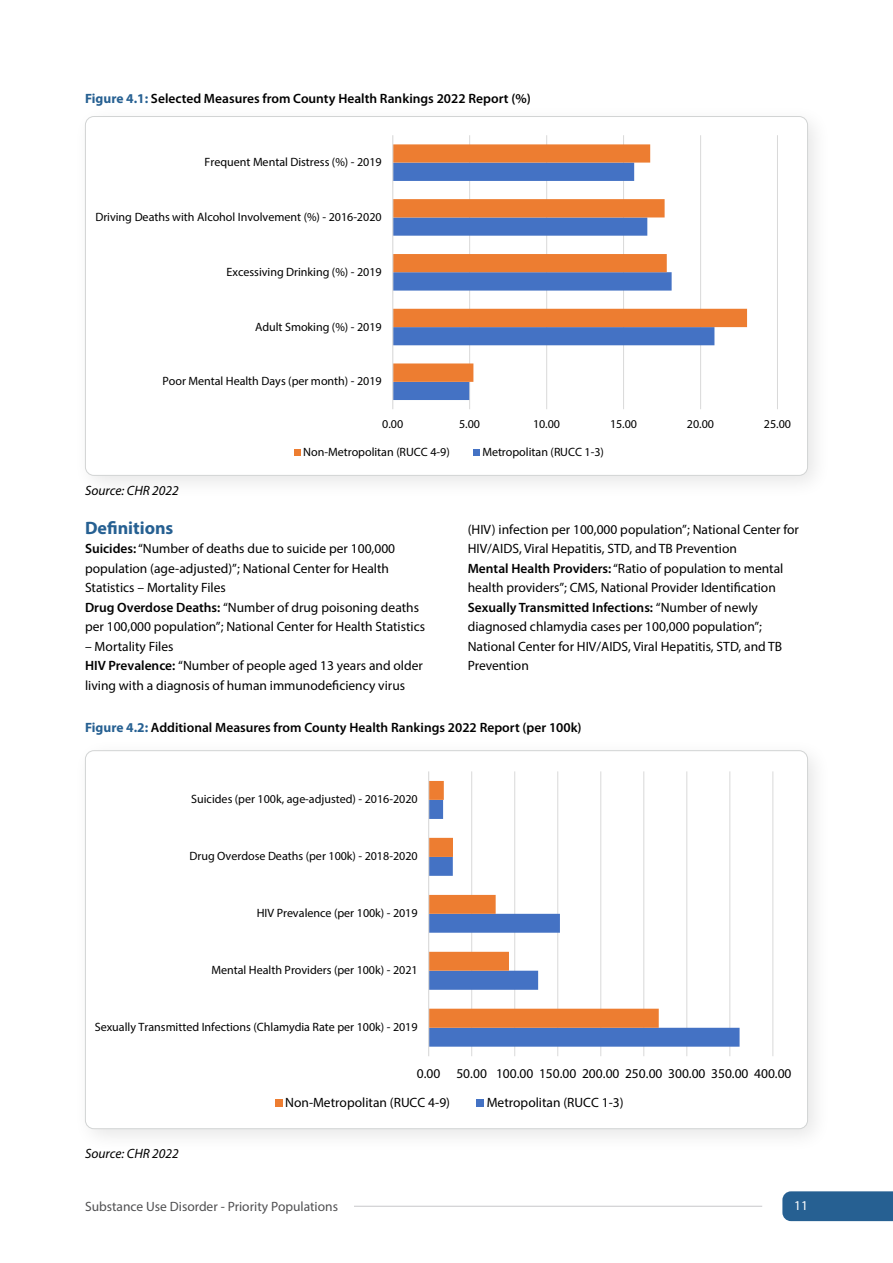
<style>
.page{position:relative;width:893px;height:1263px;background:#fff}
.page>*{position:absolute;margin:0;border:0;box-sizing:border-box;transform-origin:0 0}
.t1{font:700 18px "Myriad Pro";color:#266092}
.BodyText{font:13.5px/19.5px "Myriad Pro";color:#000}
.t2{font:600 13.5px "Myriad Pro";color:#000}
.t3{font:13.5px "Myriad Pro";color:#505052}
.BodyText-2{font:italic 13.5px "Myriad Pro";color:#000}
.t4{font:13.5px "Myriad Pro";color:#fff}
.t5{font:12px "Myriad Pro";letter-spacing:-.005em;color:#000}
.s1{font-weight:700;color:#266092}
.s2{font-weight:600}
</style>
<div class="page">
<div style="left:72px;top:737px;width:761px;height:417px;background:#000;opacity:.1"></div>
<svg style="left:85px;top:755px;width:721px;height:370px"></svg>
<hr style="left:471px;top:771px;width:1px;height:285px;background:#d9d9d9">
<hr style="left:514px;top:771px;width:1px;height:285px;background:#d9d9d9">
<hr style="left:557px;top:771px;width:1px;height:285px;background:#d9d9d9">
<hr style="left:600px;top:771px;width:1px;height:285px;background:#d9d9d9">
<hr style="left:643px;top:771px;width:1px;height:285px;background:#d9d9d9">
<hr style="left:686px;top:771px;width:1px;height:285px;background:#d9d9d9">
<hr style="left:729px;top:771px;width:1px;height:285px;background:#d9d9d9">
<hr style="left:772px;top:771px;width:1px;height:285px;background:#d9d9d9">
<svg style="left:429px;top:800px;width:311px;height:247px"></svg>
<svg style="left:429px;top:781px;width:230px;height:247px"></svg>
<hr style="left:428px;top:771px;width:1px;height:285px;background:#d9d9d9">
<div style="left:275px;top:1099px;width:7px;height:8px;background:#ed7d31"></div>
<div style="left:476px;top:1099px;width:8px;height:8px;background:#4472c4"></div>
<div style="left:72px;top:103px;width:761px;height:398px;background:#000;opacity:.1"></div>
<svg style="left:86px;top:119px;width:721px;height:354px"></svg>
<hr style="left:469px;top:135px;width:1px;height:274px;background:#d9d9d9">
<hr style="left:546px;top:135px;width:1px;height:274px;background:#d9d9d9">
<hr style="left:623px;top:135px;width:1px;height:274px;background:#d9d9d9">
<hr style="left:700px;top:135px;width:1px;height:274px;background:#d9d9d9">
<hr style="left:777px;top:135px;width:1px;height:274px;background:#d9d9d9">
<svg style="left:393px;top:382px;width:321px;height:18px"></svg>
<svg style="left:393px;top:144px;width:354px;height:238px"></svg>
<hr style="left:392px;top:135px;width:1px;height:274px;background:#d9d9d9">
<div style="left:294px;top:449px;width:7px;height:7px;background:#ed7d31"></div>
<div style="left:473px;top:449px;width:7px;height:7px;background:#4472c4"></div>
<div style="left:782px;top:1191px;width:111px;height:30px;background:#266092"></div>
<hr style="left:354px;top:1206px;width:408px;height:1px;background:#c7c8ca">
<p class="t2" style="left:85px;top:90px;width:447px"><span class="s1">Figure 4.1:</span> Selected Measures from County Health Rankings 2022 Report (%)</p>
<p class="t5" style="left:205px;top:155px;width:178px">Frequent Mental Distress (%) - 2019</p>
<p class="t5" style="left:95px;top:210px;width:288px">Driving Deaths with Alcohol Involvement (%) - 2016-2020</p>
<p class="t5" style="left:227px;top:264px;width:157px">Excessiving Drinking (%) - 2019</p>
<p class="t5" style="left:255px;top:319px;width:128px">Adult Smoking (%) - 2019</p>
<p class="t5" style="left:162px;top:374px;width:221px">Poor Mental Health Days (per month) - 2019</p>
<p class="t5" style="left:382px;top:417px;width:22px">0.00</p>
<p class="t5" style="left:459px;top:417px;width:22px">5.00</p>
<p class="t5" style="left:533px;top:417px;width:29px">10.00</p>
<p class="t5" style="left:610px;top:417px;width:29px">15.00</p>
<p class="t5" style="left:687px;top:417px;width:29px">20.00</p>
<p class="t5" style="left:764px;top:417px;width:29px">25.00</p>
<p class="BodyText-2" style="left:85px;top:482px;width:95px">Source: CHR 2022</p>
<p class="t5" style="left:303px;top:445px;width:148px">Non-Metropolitan (RUCC 4-9)</p>
<p class="t5" style="left:482px;top:445px;width:123px">Metropolitan (RUCC 1-3)</p>
<p class="t1" style="left:85px;top:516px;width:90px">Definitions</p>
<p class="BodyText" style="left:85px;top:539px;width:312px"><span class="s2">Suicides:</span> “Number of deaths due to suicide per 100,000 population (age-adjusted)”; National Center for Health<br>Statistics – Mortality Files</p>
<p class="BodyText" style="left:85px;top:597px;width:342px"><span class="s2">Drug Overdose Deaths:</span> “Number of drug poisoning deaths per 100,000 population”; National Center for Health Statistics</p>
<p class="BodyText" style="left:85px;top:636px;width:90px">– Mortality Files</p>
<p class="BodyText" style="left:85px;top:656px;width:339px"><span class="s2">HIV Prevalence:</span> “Number of people aged 13 years and older living with a diagnosis of human immunodeficiency virus</p>
<p class="BodyText" style="left:468px;top:519px;width:333px">(HIV) infection per 100,000 population”; National Center for<br>HIV/AIDS, Viral Hepatitis, STD, and TB Prevention</p>
<p class="BodyText" style="left:468px;top:558px;width:317px"><span class="s2">Mental Health Providers:</span> “Ratio of population to mental health providers”; CMS, National Provider Identification</p>
<p class="BodyText" style="left:468px;top:597px;width:316px"><span class="s2">Sexually Transmitted Infections:</span> “Number of newly diagnosed chlamydia cases per 100,000 population”; National Center for HIV/AIDS, Viral Hepatitis, STD, and TB Prevention</p>
<p class="t2" style="left:85px;top:719px;width:498px"><span class="s1">Figure 4.2:</span> Additional Measures from County Health Rankings 2022 Report (per 100k)</p>
<p class="t5" style="left:191px;top:792px;width:228px">Suicides (per 100k, age-adjusted) - 2016-2020</p>
<p class="t5" style="left:190px;top:849px;width:230px">Drug Overdose Deaths (per 100k) - 2018-2020</p>
<p class="t5" style="left:257px;top:906px;width:162px">HIV Prevalence (per 100k) - 2019</p>
<p class="t5" style="left:211px;top:963px;width:208px">Mental Health Providers (per 100k) - 2021</p>
<p class="t5" style="left:95px;top:1020px;width:324px">Sexually Transmitted Infections (Chlamydia Rate per 100k) - 2019</p>
<p class="BodyText" style="left:417px;top:1063px;width:376px">0.00 50.00 100.00 150.00 200.00 250.00 300.00 350.00 400.00</p>
<p class="BodyText-2" style="left:85px;top:1145px;width:95px">Source: CHR 2022</p>
<p class="BodyText" style="left:285px;top:1093px;width:166px">Non-Metropolitan (RUCC 4-9)</p>
<p class="BodyText" style="left:487px;top:1093px;width:138px">Metropolitan (RUCC 1-3)</p>
<p class="t3" style="left:85px;top:1198px;width:254px">Substance Use Disorder - Priority Populations</p>
<p class="t4" style="left:794px;top:1197px;width:15px">11</p>
</div>
